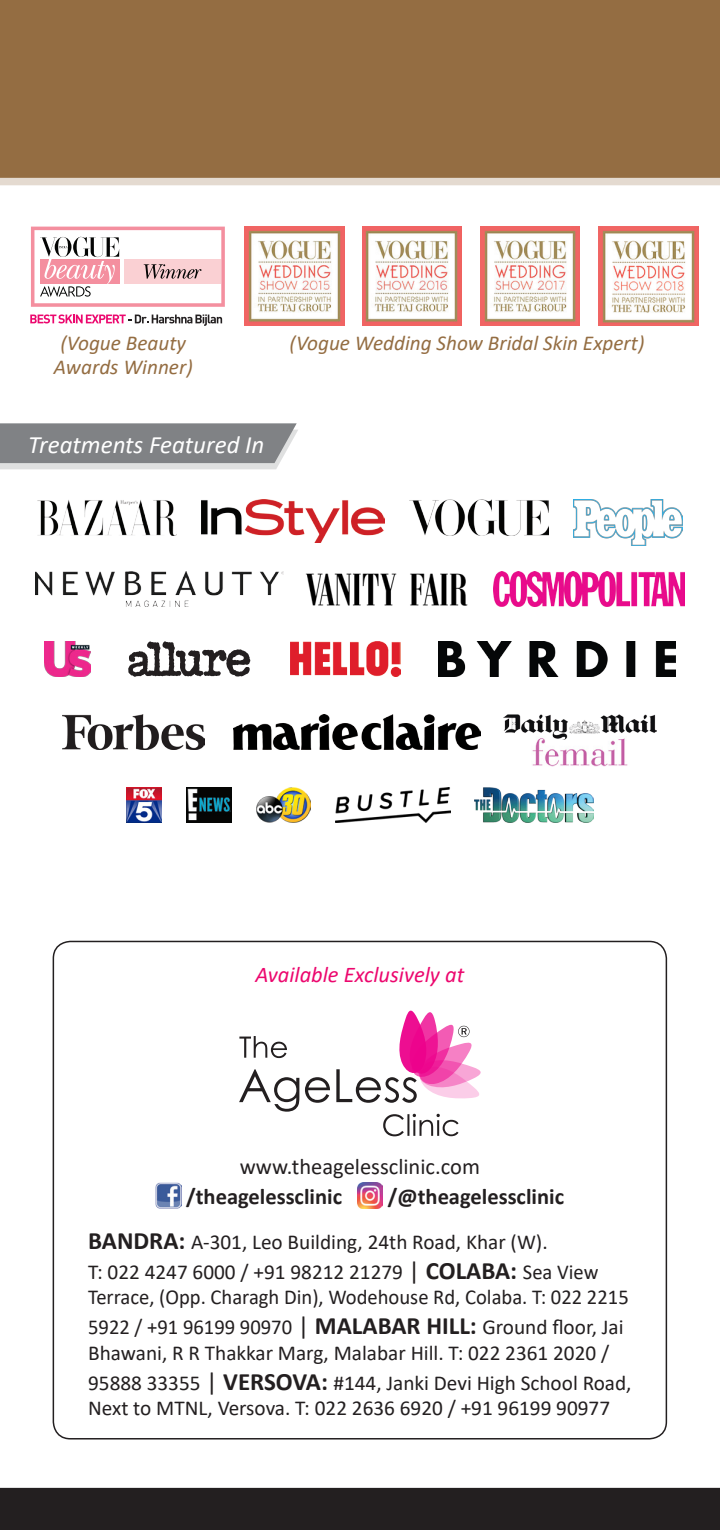
<style>
.page{position:relative;width:720px;height:1530px;background:#fff}
.page>*{position:absolute;margin:0;border:0;box-sizing:border-box;transform-origin:0 0}
.t1{font:italic 25px "Calibri";color:#fff}
.t2{font:700 22.5px "Calibri";color:#231f20}
.t3{font:22.5px "Calibri";color:#231f20}
.t4{font:italic 22.5px "Calibri";color:#ec076e}
.t5{font:21.25px/30px "Calibri";color:#231f20}
.t6{font:italic 21.25px "Calibri";color:#946d42}
.s1{font-weight:700;font-size:25px}
.s2{font-size:25px}
</style>
<div class="page">
<svg style="left:0;top:1402px;width:720px;height:128px"></svg>
<svg style="left:239px;top:1011px;width:242px;height:125px"></svg>
<img style="left:156px;top:1183px;width:25px;height:25px">
<img style="left:357px;top:1183px;width:26px;height:25px">
<svg style="left:0;top:423px;width:298px;height:46px;background:#919395"></svg>
<img style="left:36px;top:571px;width:248px;height:36px">
<img style="left:305px;top:573px;width:163px;height:33px">
<img style="left:494px;top:571px;width:190px;height:36px">
<img style="left:438px;top:641px;width:237px;height:36px">
<img style="left:290px;top:641px;width:111px;height:36px">
<img style="left:44px;top:641px;width:47px;height:36px">
<svg style="left:128px;top:641px;width:122px;height:36px"></svg>
<img style="left:532px;top:739px;width:96px;height:28px">
<img style="left:504px;top:714px;width:153px;height:25px">
<img style="left:63px;top:714px;width:141px;height:36px">
<img style="left:233px;top:714px;width:247px;height:36px">
<img style="left:37px;top:500px;width:137px;height:35px">
<img style="left:201px;top:500px;width:184px;height:43px">
<img style="left:410px;top:500px;width:138px;height:35px">
<img style="left:573px;top:500px;width:109px;height:45px">
<img style="left:475px;top:787px;width:118px;height:36px">
<img style="left:187px;top:787px;width:45px;height:36px">
<img style="left:257px;top:787px;width:54px;height:36px">
<img style="left:336px;top:787px;width:114px;height:36px">
<img style="left:126px;top:787px;width:36px;height:36px">
<svg style="left:30px;top:314px;width:192px;height:12px"></svg>
<svg style="left:31px;top:227px;width:194px;height:80px"></svg>
<img style="left:244px;top:227px;width:100px;height:99px">
<img style="left:362px;top:227px;width:99px;height:99px">
<img style="left:480px;top:227px;width:100px;height:99px">
<img style="left:598px;top:227px;width:100px;height:99px">
<div style="left:0;top:178px;width:720px;height:7px;background:#e4dad0"></div>
<div style="left:0;top:0;width:720px;height:178px;background:#946d42"></div>
<p class="t6" style="left:61px;top:329px;width:127px">(Vogue Beauty</p>
<p class="t6" style="left:290px;top:329px;width:356px">(Vogue Wedding Show Bridal Skin Expert)</p>
<p class="t6" style="left:54px;top:352px;width:141px">Awards Winner)</p>
<p class="t1" style="left:28px;top:427px;width:238px">Treatments Featured In</p>
<p class="t4" style="left:256px;top:959px;width:210px">Available Exclusively at</p>
<p class="t3" style="left:240px;top:1151px;width:242px">www.theagelessclinic.com</p>
<p class="t2" style="left:186px;top:1181px;width:158px">/theagelessclinic</p>
<p class="t2" style="left:388px;top:1181px;width:178px">/@theagelessclinic</p>
<p class="t5" style="left:88px;top:1226px;width:512px"><span class="s1">BANDRA:</span> A-301, Leo Building, 24th Road, Khar (W).<br>T: 022 4247 6000 / +91 98212 21279 <span class="s2">|</span> <span class="s1">COLABA:</span> Sea View</p>
<p class="t5" style="left:88px;top:1282px;width:542px">Terrace, (Opp. Charagh Din), Wodehouse Rd, Colaba. T: 022 2215<br>5922 / +91 96199 90970 <span class="s2">|</span> <span class="s1">MALABAR HILL:</span> Ground floor, Jai</p>
<p class="t5" style="left:88px;top:1337px;width:545px">Bhawani, R R Thakkar Marg, Malabar Hill. T: 022 2361 2020 /<br>95888 33355 <span class="s2">|</span> <span class="s1">VERSOVA:</span> #144, Janki Devi High School Road,</p>
<p class="t5" style="left:88px;top:1393px;width:524px">Next to MTNL, Versova. T: 022 2636 6920 / +91 96199 90977</p>
</div>
